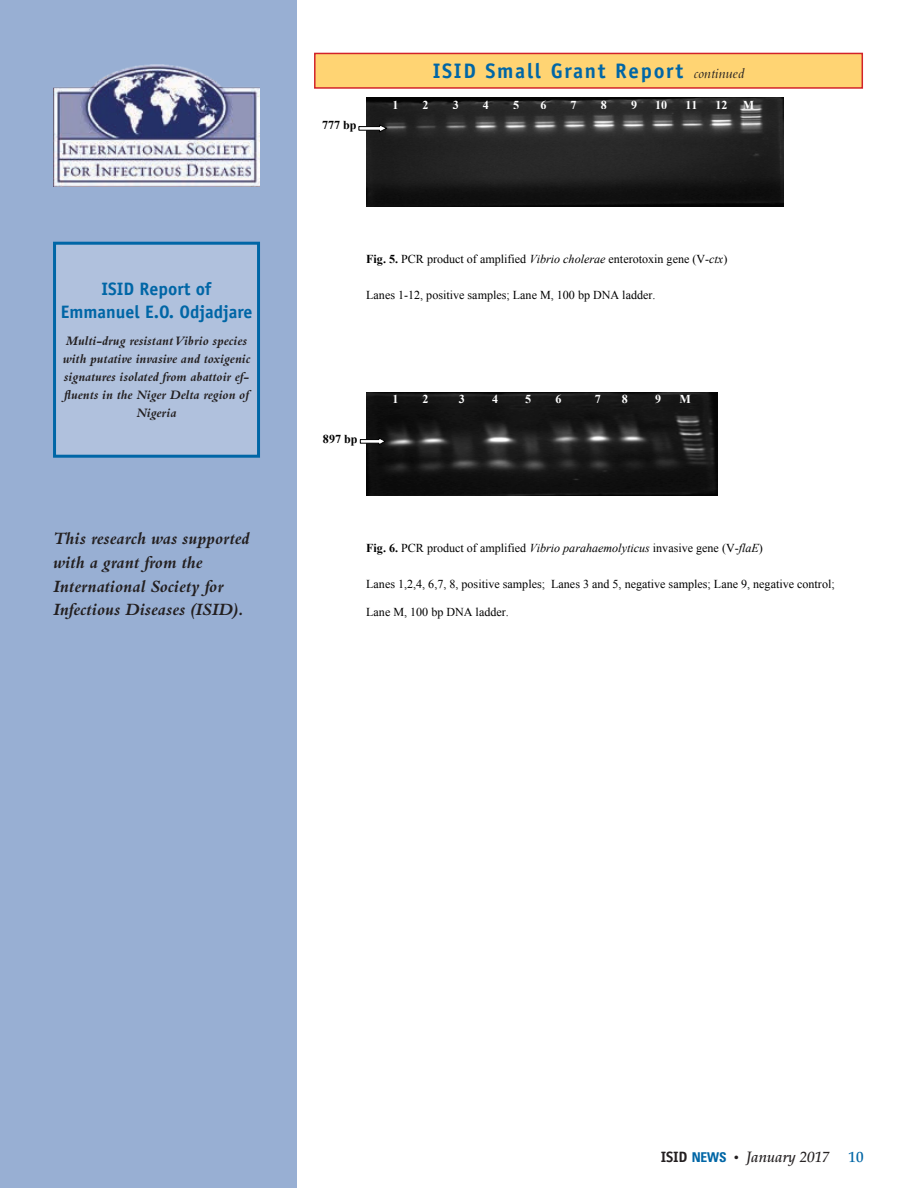
<style>
.page{position:relative;width:918px;height:1188px;background:#fff}
.page>*{position:absolute;margin:0;border:0;box-sizing:border-box;transform-origin:0 0}
.t1{font:700 21px "Officina Sans";letter-spacing:.08em;color:#0066a6}
.t2{font:italic 700 18px/24px "Bembo";color:#231f20}
.t3{font:700 18px/22.5px "Officina Sans";color:#0066a6;text-align:center}
.t4{font:italic 500 15px "Palatino";color:#231f20}
.t5{font:italic 700 13.5px/18px "Bembo";color:#231f20;text-align:center}
.t6{font:12.15px "Times New Roman";color:#000}
.t7{font:700 12.15px "Times New Roman";color:#fff}
.t8{font:700 12.15px "Times New Roman";color:#000}
.s1{font-family:"Bembo";font-weight:400;font-style:italic;font-size:15px;color:#231f20}
.s2{font-weight:700}
.s3{font-style:italic}
.s4{font-family:"Officina Sans";font-weight:700;font-style:normal}
.s5{font-family:"Univers";font-weight:700;font-style:normal;font-stretch:condensed;font-size:13.5px;color:#0066a6}
.s6{font-style:normal;font-size:10.5px}
.s7{font-style:normal;color:#0066a6}
</style>
<div class="page">
<div style="left:0;top:0;width:297px;height:1188px;background:#98afd3"></div>
<div style="left:315px;top:53px;width:547px;height:35px;background:#ffd473"></div>
<div style="left:314px;top:53px;width:549px;height:36px;border:2px solid #d2232a"></div>
<img style="left:366px;top:98px;width:418px;height:109px">
<img style="left:366px;top:393px;width:351px;height:102px">
<svg style="left:360px;top:437px;width:27px;height:9px"></svg>
<svg style="left:358px;top:124px;width:30px;height:9px"></svg>
<img style="left:53px;top:64px;width:207px;height:123px">
<div style="left:55px;top:243px;width:204px;height:213px;background:#b0c1dd"></div>
<div style="left:53px;top:242px;width:207px;height:216px;border:3px solid #0066a6"></div>
<h2 class="t3" style="left:61px;top:278px;width:193px">ISID Report of<br>Emmanuel E.O. Odjadjare</h2>
<p class="t5" style="left:63px;top:331px;width:189px">Multi-drug resistant Vibrio species with putative invasive and toxigenic signatures isolated from abattoir ef&shy;fluents in the Niger Delta region of<br>Nigeria</p>
<h2 class="t2" style="left:53px;top:526px;width:198px">This research was supported with a grant from the<br>International Society for<br>Infectious Diseases (ISID).</h2>
<p class="t8" style="left:322px;top:117px;width:36px">777 bp</p>
<h1 class="t1" style="left:433px;top:58px;width:313px">ISID Small Grant Report <span class="s1">continued</span></h1>
<p class="t7" style="left:392px;top:96px;width:8px">1</p>
<p class="t7" style="left:423px;top:96px;width:8px">2</p>
<p class="t7" style="left:453px;top:96px;width:8px">3</p>
<p class="t7" style="left:483px;top:96px;width:8px">4</p>
<p class="t7" style="left:513px;top:96px;width:8px">5</p>
<p class="t7" style="left:540px;top:96px;width:8px">6</p>
<p class="t7" style="left:571px;top:96px;width:8px">7</p>
<p class="t7" style="left:601px;top:96px;width:8px">8</p>
<p class="t7" style="left:631px;top:96px;width:8px">9</p>
<p class="t7" style="left:655px;top:96px;width:14px">10</p>
<p class="t7" style="left:685px;top:96px;width:14px">11</p>
<p class="t7" style="left:716px;top:96px;width:14px">12</p>
<p class="t7" style="left:743px;top:96px;width:13px">M</p>
<p class="t6" style="left:366px;top:251px;width:363px"><span class="s2">Fig. 5.</span> PCR product of amplified <span class="s3">Vibrio cholerae</span> enterotoxin gene (V-<span class="s3">ctx</span>)</p>
<p class="t6" style="left:366px;top:287px;width:291px">Lanes 1-12, positive samples; Lane M, 100 bp DNA ladder.</p>
<p class="t8" style="left:323px;top:431px;width:36px">897 bp</p>
<p class="t7" style="left:392px;top:390px;width:8px">1</p>
<p class="t7" style="left:423px;top:390px;width:8px">2</p>
<p class="t7" style="left:459px;top:390px;width:8px">3</p>
<p class="t7" style="left:492px;top:390px;width:8px">4</p>
<p class="t7" style="left:525px;top:390px;width:8px">5</p>
<p class="t7" style="left:555px;top:390px;width:8px">6</p>
<p class="t7" style="left:595px;top:390px;width:8px">7</p>
<p class="t7" style="left:622px;top:390px;width:8px">8</p>
<p class="t7" style="left:655px;top:390px;width:8px">9</p>
<p class="t7" style="left:679px;top:390px;width:13px">M</p>
<p class="t6" style="left:366px;top:540px;width:398px"><span class="s2">Fig. 6.</span> PCR product of amplified <span class="s3">Vibrio parahaemolyticus</span> invasive gene (V-<span class="s3">flaE</span>)</p>
<p class="t6" style="left:366px;top:575px;width:470px">Lanes 1,2,4, 6,7, 8, positive samples; Lanes 3 and 5, negative samples; Lane 9, negative control;</p>
<p class="t6" style="left:366px;top:603px;width:144px">Lane M, 100 bp DNA ladder.</p>
<p class="t4" style="left:661px;top:1148px;width:204px"><span class="s4">ISID</span> <span class="s5">NEWS</span> <span class="s6">•</span> January 2017 <span class="s7">10</span></p>
</div>
